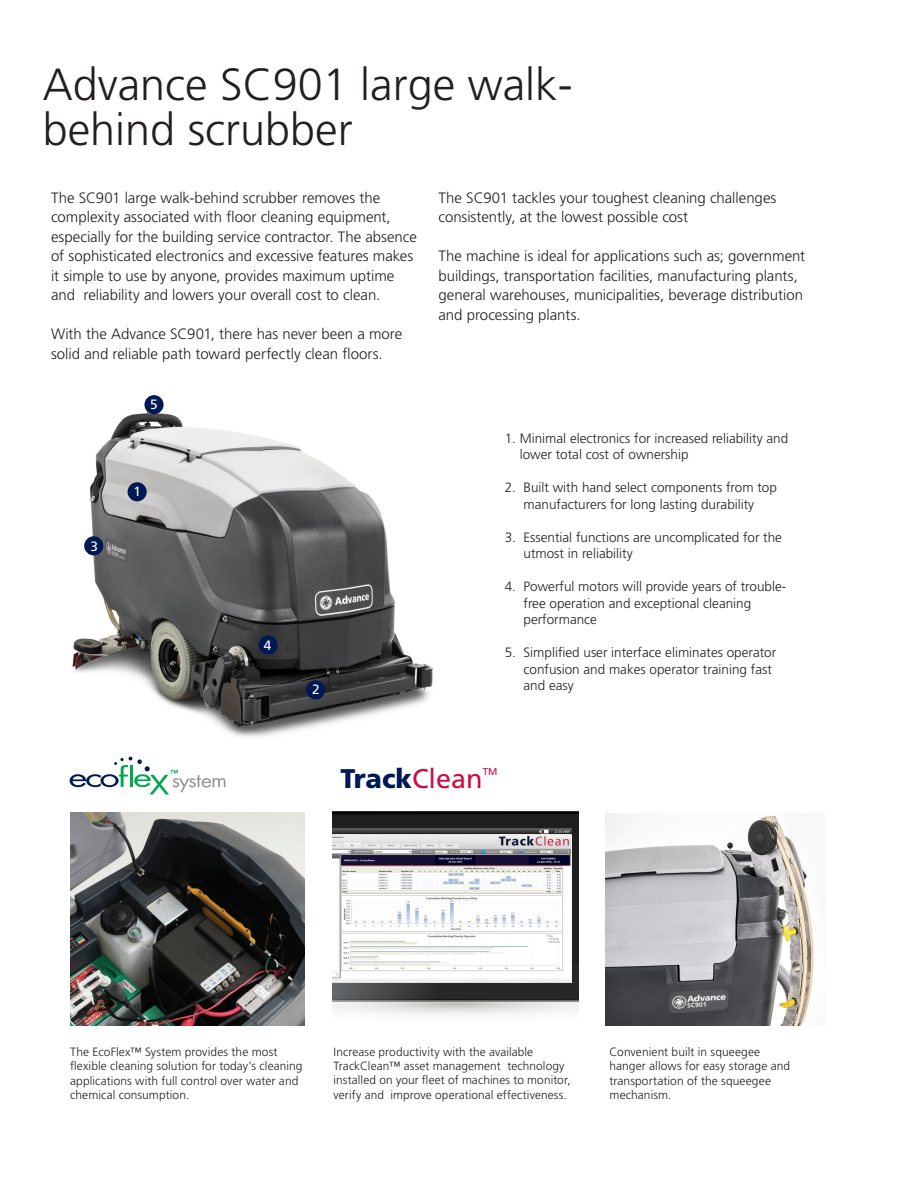
<style>
.page{position:relative;width:918px;height:1188px;background:#fff}
.page>*{position:absolute;margin:0;border:0;box-sizing:border-box;transform-origin:0 0}
.t1{font:300 45px/45px "Frutiger LT Std";color:#231f20}
.t2{font:900 27px "Frutiger LT Std";color:#001954}
.t3{font:300 15px/19.5px "Frutiger LT Std";color:#231f20}
.t4{font:300 13.5px/16.5px "Frutiger LT Std";color:#231f20}
.t5{font:13.5px "Frutiger LT Std";color:#fff}
.t6{font:300 12px/14.4px "Frutiger LT Std";letter-spacing:.005em;color:#231f20}
.t7{font:300 11.85px/14.2px "Frutiger LT Std";letter-spacing:.01em;color:#231f20}
.t8{font:9.9px "Frutiger LT Std";color:#cd0c44}
.s1{font-weight:400;color:#cd0c44}
</style>
<div class="page">
<img style="left:72px;top:395px;width:361px;height:362px">
<div style="left:128px;top:482px;width:19px;height:19px;background:#001954;border-radius:50%"></div>
<div style="left:306px;top:680px;width:19px;height:19px;background:#001954;border-radius:50%"></div>
<div style="left:84px;top:536px;width:19px;height:19px;background:#001954;border-radius:50%"></div>
<div style="left:259px;top:635px;width:19px;height:20px;background:#001954;border-radius:50%"></div>
<div style="left:144px;top:395px;width:20px;height:19px;background:#001954;border-radius:50%"></div>
<img style="left:70px;top:813px;width:234px;height:213px">
<img style="left:606px;top:813px;width:208px;height:213px">
<svg style="left:332px;top:812px;width:247px;height:90px;fill:#1e1e1e"></svg>
<svg style="left:332px;top:829px;width:239px;height:5px"></svg>
<svg style="left:555px;top:830px;width:14px;height:3px"></svg>
<svg style="left:540px;top:830px;width:9px;height:3px"></svg>
<svg style="left:332px;top:902px;width:247px;height:113px"></svg>
<img style="left:332px;top:834px;width:239px;height:148px">
<svg style="left:70px;top:757px;width:155px;height:37px"></svg>
<h1 class="t1" style="left:43px;top:63px;width:532px">Advance SC901 large walk&shy;behind scrubber</h1>
<p class="t3" style="left:51px;top:188px;width:367px">The SC901 large walk-behind scrubber removes the complexity associated with floor cleaning equipment, especially for the building service contractor. The absence of sophisticated electronics and excessive features makes it simple to use by anyone, provides maximum uptime and reliability and lowers your overall cost to clean.</p>
<p class="t3" style="left:51px;top:324px;width:353px">With the Advance SC901, there has never been a more solid and reliable path toward perfectly clean floors.</p>
<p class="t5" style="left:90px;top:538px;width:9px">3</p>
<p class="t5" style="left:150px;top:396px;width:9px">5</p>
<p class="t5" style="left:133px;top:484px;width:9px">1</p>
<p class="t5" style="left:264px;top:637px;width:9px">4</p>
<p class="t5" style="left:312px;top:681px;width:9px">2</p>
<p class="t3" style="left:439px;top:188px;width:339px">The SC901 tackles your toughest cleaning challenges consistently, at the lowest possible cost</p>
<p class="t3" style="left:439px;top:246px;width:368px">The machine is ideal for applications such as; government buildings, transportation facilities, manufacturing plants, general warehouses, municipalities, beverage distribution and processing plants.</p>
<p class="t4" style="left:520px;top:430px;width:270px;text-indent:-15px">1. Minimal electronics for increased reliability and lower total cost of ownership</p>
<p class="t4" style="left:505px;top:480px;width:274px;text-align:center">2. Built with hand select components from top manufacturers for long lasting durability</p>
<p class="t4" style="left:524px;top:529px;width:260px;text-indent:-19px">3. Essential functions are uncomplicated for the utmost in reliability</p>
<p class="t4" style="left:524px;top:579px;width:264px;text-indent:-19px">4. Powerful motors will provide years of trouble&shy;free operation and exceptional cleaning performance</p>
<p class="t4" style="left:524px;top:645px;width:254px;text-indent:-19px">5. Simplified user interface eliminates operator confusion and makes operator training fast and easy</p>
<h2 class="t2" style="left:341px;top:763px;width:144px">Track<span class="s1">Clean</span></h2>
<p class="t8" style="left:483px;top:766px;width:16px">TM</p>
<p class="t6" style="left:70px;top:1045px;width:234px">The EcoFlex™ System provides the most flexible cleaning solution for today’s cleaning applications with full control over water and chemical consumption.</p>
<p class="t6" style="left:610px;top:1045px;width:182px">Convenient built in squeegee hanger allows for easy storage and transportation of the squeegee mechanism.</p>
<p class="t7" style="left:334px;top:1045px;width:239px">Increase productivity with the available TrackClean™ asset management technology installed on your fleet of machines to monitor, verify and improve operational effectiveness.</p>
</div>
